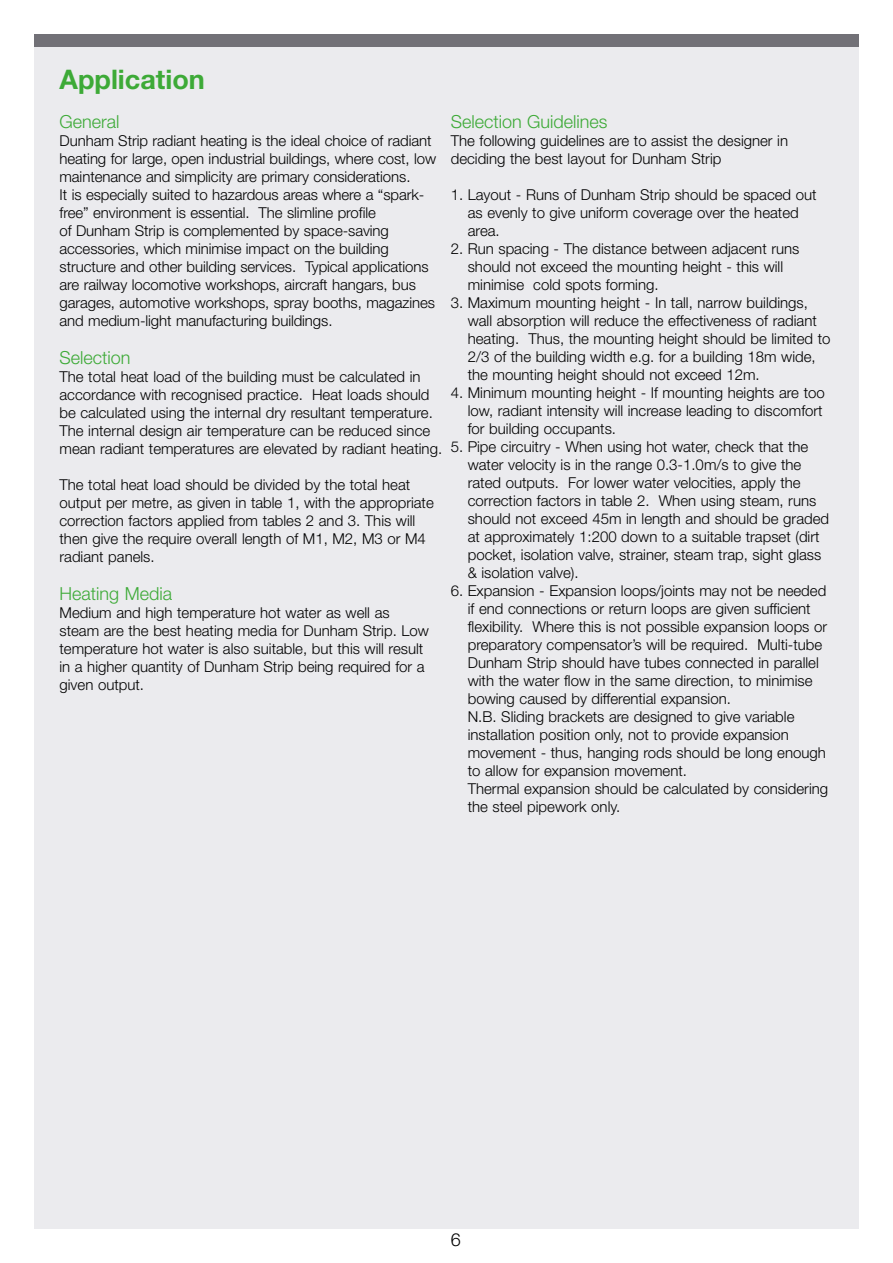
<style>
.page{position:relative;width:893px;height:1263px;background:#fff}
.page>*{position:absolute;margin:0;border:0;box-sizing:border-box;transform-origin:0 0}
.t1{font:700 27px "Helvetica Neue LT Std";color:#3daa37}
.t2{font:300 18px "Helvetica Neue LT Std";color:#3daa37}
.t3{font:300 18px "Helvetica Neue LT Std";color:#000}
.t4{font:300 15px/18px "Helvetica Neue LT Std";color:#000}
</style>
<div class="page">
<div style="left:34px;top:34px;width:825px;height:1195px;background:#ebebee"></div>
<div style="left:34px;top:34px;width:825px;height:13px;background:#727177"></div>
<h1 class="t1" style="left:60px;top:63px;width:147px">Application</h1>
<p class="t2" style="left:60px;top:110px;width:62px">General</p>
<p class="t4" style="left:60px;top:131px;width:378px">Dunham Strip radiant heating is the ideal choice of radiant heating for large, open industrial buildings, where cost, low maintenance and simplicity are primary considerations.<br>It is especially suited to hazardous areas where a “spark&shy;free” environment is essential. The slimline profile<br>of Dunham Strip is complemented by space-saving accessories, which minimise impact on the building structure and other building services. Typical applications are railway locomotive workshops, aircraft hangars, bus garages, automotive workshops, spray booths, magazines and medium-light manufacturing buildings.</p>
<p class="t2" style="left:60px;top:346px;width:73px">Selection</p>
<p class="t4" style="left:60px;top:367px;width:384px">The total heat load of the building must be calculated in accordance with recognised practice. Heat loads should be calculated using the internal dry resultant temperature.<br>The internal design air temperature can be reduced since mean radiant temperatures are elevated by radiant heating.</p>
<p class="t4" style="left:60px;top:475px;width:376px">The total heat load should be divided by the total heat output per metre, as given in table 1, with the appropriate correction factors applied from tables 2 and 3. This will then give the require overall length of M1, M2, M3 or M4 radiant panels.</p>
<p class="t2" style="left:60px;top:582px;width:114px">Heating Media</p>
<p class="t4" style="left:60px;top:603px;width:371px">Medium and high temperature hot water as well as steam are the best heating media for Dunham Strip. Low temperature hot water is also suitable, but this will result in a higher quantity of Dunham Strip being required for a given output.</p>
<p class="t2" style="left:451px;top:110px;width:158px">Selection Guidelines</p>
<p class="t4" style="left:451px;top:131px;width:339px">The following guidelines are to assist the designer in deciding the best layout for Dunham Strip</p>
<p class="t4" style="left:468px;top:185px;width:350px;text-indent:-17px">1. Layout - Runs of Dunham Strip should be spaced out as evenly to give uniform coverage over the heated area.</p>
<p class="t4" style="left:468px;top:239px;width:333px;text-indent:-17px">2. Run spacing - The distance between adjacent runs should not exceed the mounting height - this will minimise cold spots forming.</p>
<p class="t4" style="left:468px;top:293px;width:364px;text-indent:-17px">3. Maximum mounting height - In tall, narrow buildings, wall absorption will reduce the effectiveness of radiant heating. Thus, the mounting height should be limited to 2/3 of the building width e.g. for a building 18m wide, the mounting height should not exceed 12m.</p>
<p class="t4" style="left:468px;top:383px;width:358px;text-indent:-17px">4. Minimum mounting height - If mounting heights are too low, radiant intensity will increase leading to discomfort for building occupants.</p>
<p class="t4" style="left:468px;top:437px;width:363px;text-indent:-17px">5. Pipe circuitry - When using hot water, check that the water velocity is in the range 0.3-1.0m/s to give the rated outputs. For lower water velocities, apply the correction factors in table 2. When using steam, runs should not exceed 45m in length and should be graded at approximately 1:200 down to a suitable trapset (dirt pocket, isolation valve, strainer, steam trap, sight glass &amp; isolation valve).</p>
<p class="t4" style="left:468px;top:581px;width:362px;text-indent:-17px">6. Expansion - Expansion loops/joints may not be needed if end connections or return loops are given sufficient flexibility. Where this is not possible expansion loops or preparatory compensator’s will be required. Multi-tube Dunham Strip should have tubes connected in parallel with the water flow in the same direction, to minimise bowing caused by differential expansion.<br>N.B. Sliding brackets are designed to give variable installation position only, not to provide expansion movement - thus, hanging rods should be long enough to allow for expansion movement.<br>Thermal expansion should be calculated by considering the steel pipework only.</p>
<p class="t3" style="left:451px;top:1229px;width:12px">6</p>
</div>
